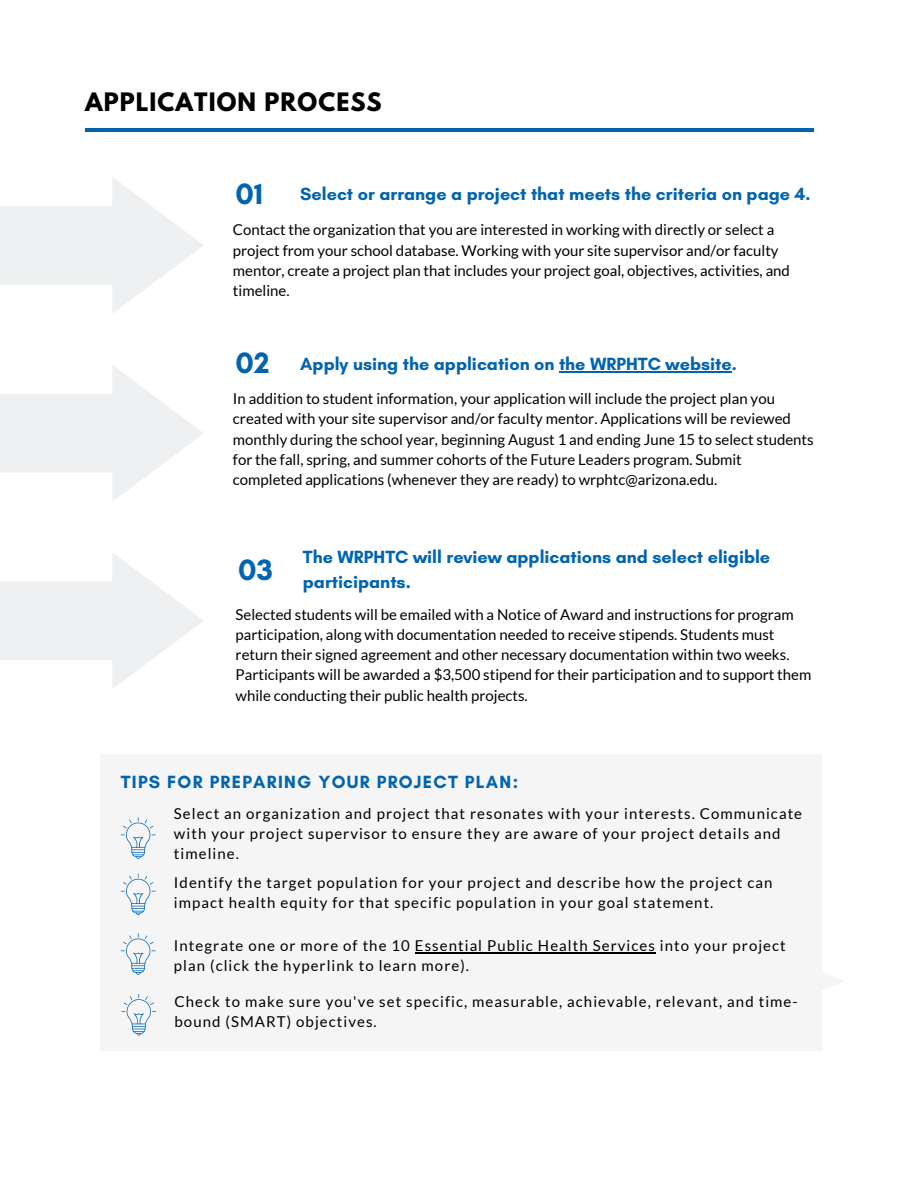
<style>
.page{position:relative;width:918px;height:1188px;background:#fff}
.page>*{position:absolute;margin:0;border:0;box-sizing:border-box;transform-origin:0 0}
.t1{font:700 22.5px "League Spartan";letter-spacing:.045em;color:#000}
.t2{font:700 18px/24.8px "Glacial Indifference";color:#0064b1}
.t3{font:700 18px "Glacial Indifference";letter-spacing:.07em;color:#0064b1}
.t4{font:15px/20.2px "Lato";color:#000}
.t5{font:15px/20.2px "Lato";letter-spacing:.07em;color:#000}
.s1{font-size:30px}
</style>
<div class="page">
<hr style="left:85px;top:128px;width:729px;height:4px;background:#0064b1">
<svg style="left:0;top:177px;width:203px;height:136px"></svg>
<svg style="left:0;top:365px;width:203px;height:136px"></svg>
<svg style="left:0;top:553px;width:203px;height:136px"></svg>
<svg style="left:121px;top:817px;width:35px;height:42px"></svg>
<hr style="left:559px;top:371px;width:173px;height:1px;background:#0064b1">
<hr style="left:415px;top:952px;width:241px;height:1px;background:#000">
<svg style="left:121px;top:874px;width:35px;height:41px"></svg>
<svg style="left:121px;top:933px;width:35px;height:42px"></svg>
<svg style="left:121px;top:994px;width:35px;height:42px"></svg>
<h1 class="t1" style="left:85px;top:91px;width:298px">APPLICATION PROCESS</h1>
<p class="t2" style="left:236px;top:181px;width:576px"><span class="s1">01</span> Select or arrange a project that meets the criteria on page 4.</p>
<p class="t4" style="left:233px;top:220px;width:559px">Contact the organization that you are interested in working with directly or select a project from your school database. Working with your site supervisor and/or faculty mentor, create a project plan that includes your project goal, objectives, activities, and timeline.</p>
<p class="t2" style="left:236px;top:351px;width:503px"><span class="s1">02</span> Apply using the application on the WRPHTC website.</p>
<p class="t4" style="left:233px;top:388px;width:582px">In addition to student information, your application will include the project plan you created with your site supervisor and/or faculty mentor. Applications will be reviewed monthly during the school year, beginning August 1 and ending June 15 to select students for the fall, spring, and summer cohorts of the Future Leaders program. Submit completed applications (whenever they are ready) to wrphtc@arizona.edu.</p>
<p class="t2" style="left:238px;top:545px;width:534px;text-indent:65px">The WRPHTC will review applications and select eligible<br><sup>03</sup> participants.</p>
<p class="t4" style="left:236px;top:604px;width:577px">Selected students will be emailed with a Notice of Award and instructions for program participation, along with documentation needed to receive stipends. Students must return their signed agreement and other necessary documentation within two weeks.<br>Participants will be awarded a $3,500 stipend for their participation and to support them while conducting their public health projects.</p>
<p class="t3" style="left:121px;top:771px;width:399px">TIPS FOR PREPARING YOUR PROJECT PLAN:</p>
<p class="t5" style="left:174px;top:803px;width:630px">Select an organization and project that resonates with your interests. Communicate with your project supervisor to ensure they are aware of your project details and timeline.</p>
<p class="t5" style="left:174px;top:872px;width:600px">Identify the target population for your project and describe how the project can impact health equity for that specific population in your goal statement.</p>
<p class="t5" style="left:174px;top:935px;width:613px">Integrate one or more of the 10 Essential Public Health Services into your project plan (click the hyperlink to learn more).</p>
<p class="t5" style="left:175px;top:991px;width:625px">Check to make sure you've set specific, measurable, achievable, relevant, and time&shy;bound (SMART) objectives.</p>
</div>
